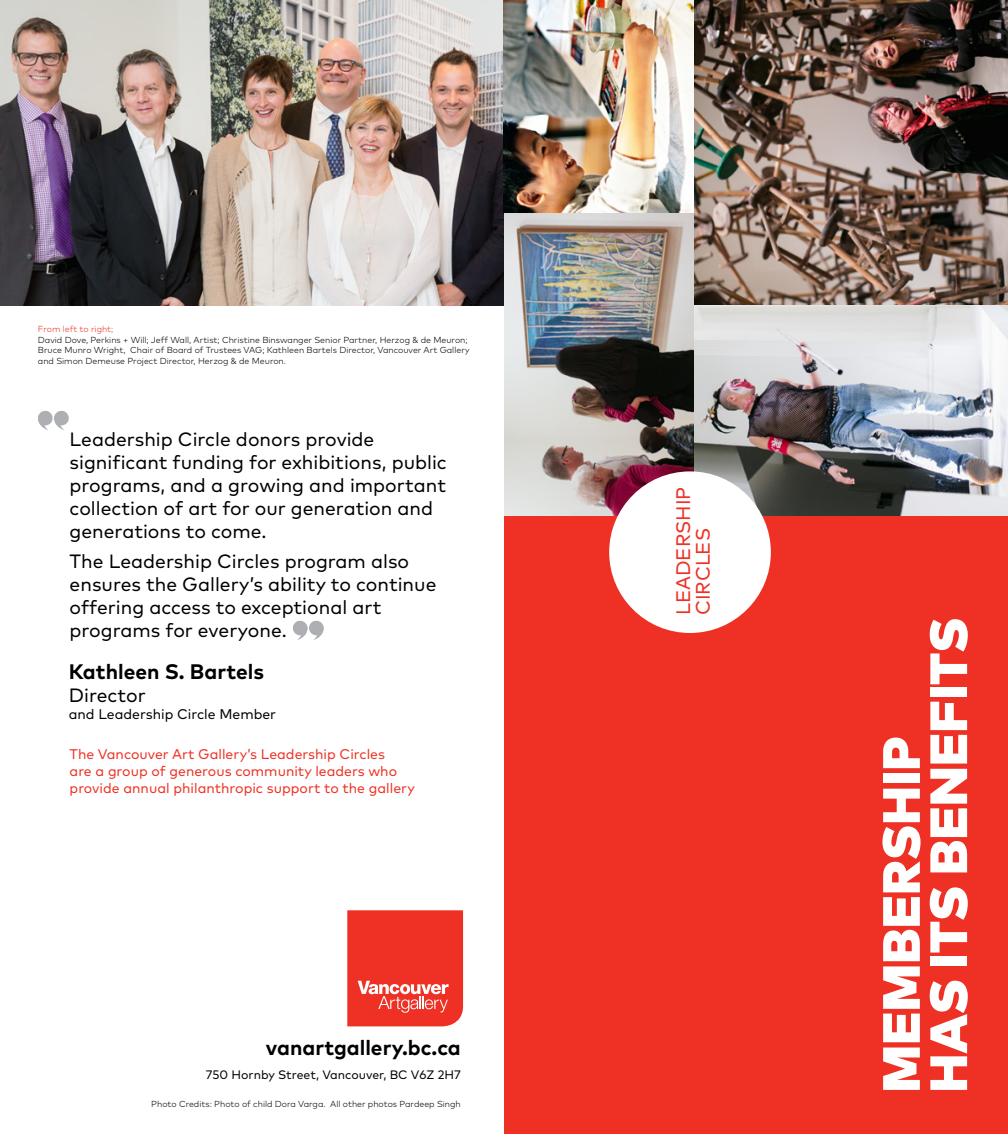
<style>
.page{position:relative;width:1008px;height:1134px;background:#fff}
.page>*{position:absolute;margin:0;border:0;box-sizing:border-box;transform-origin:0 0}
.t1{font:900 52.5px/47.2px "Mark Pro";color:#fff}
.t2{font:700 21px "Mark Pro";color:#000}
.t3{font:19.6px/19.6px "Mark Pro";color:#ee3124}
.t4{font:19.25px/23.1px "Mark Pro";color:#000}
.t5{font:14px/16.8px "Mark Pro";color:#ee3124}
.t6{font:14px "Mark Pro";color:#000}
.t7{font:12.25px "Mark Pro";color:#000}
.t8{font:300 8.75px/10.5px "Mark Pro";color:#000}
.t9{font:300 8.75px "Mark Pro";letter-spacing:-.005em;color:#ee3124}
</style>
<div class="page">
<img style="left:0;top:0;width:504px;height:306px">
<svg style="left:347px;top:910px;width:116px;height:116px;background:#ef4033"></svg>
<svg style="left:38px;top:410px;width:31px;height:20px"></svg>
<svg style="left:293px;top:620px;width:31px;height:20px"></svg>
<div style="left:504px;top:516px;width:504px;height:618px;background:#ee3124"></div>
<img style="left:504px;top:0;width:504px;height:516px">
<img style="left:694px;top:306px;width:314px;height:210px">
<div style="left:609px;top:471px;width:162px;height:162px;background:#fff;border-radius:50%"></div>
<p class="t9" style="left:38px;top:323px;width:77px">From left to right;</p>
<p class="t8" style="left:38px;top:334px;width:433px">David Dove, Perkins + Will; Jeff Wall, Artist; Christine Binswanger Senior Partner, Herzog &amp; de Meuron;<br>Bruce Munro Wright, Chair of Board of Trustees VAG; Kathleen Bartels Director, Vancouver Art Gallery and Simon Demeuse Project Director, Herzog &amp; de Meuron.</p>
<h3 class="t4" style="left:70px;top:426px;width:379px">Leadership Circle donors provide significant funding for exhibitions, public programs, and a growing and important collection of art for our generation and generations to come.</h3>
<h3 class="t4" style="left:70px;top:548px;width:368px">The Leadership Circles program also ensures the Gallery’s ability to continue offering access to exceptional art programs for everyone.</h3>
<h2 class="t2" style="left:69px;top:655px;width:197px">Kathleen S. Bartels</h2>
<h3 class="t4" style="left:69px;top:682px;width:79px">Director</h3>
<h3 class="t6" style="left:69px;top:704px;width:209px">and Leadership Circle Member</h3>
<h3 class="t5" style="left:70px;top:745px;width:347px">The Vancouver Art Gallery’s Leadership Circles<br>are a group of generous community leaders who provide annual philanthropic support to the gallery</h3>
<h2 class="t2" style="left:266px;top:1031px;width:196px">vanartgallery.bc.ca</h2>
<h3 class="t7" style="left:206px;top:1066px;width:257px">750 Hornby Street, Vancouver, BC V6Z 2H7</h3>
<p class="t8" style="left:151px;top:1098px;width:311px">Photo Credits: Photo of child Dora Varga. All other photos Pardeep Singh</p>
<h3 class="t3" style="left:672px;top:615px;width:130px;rotate:-90deg">LEADERSHIP<br>CIRCLES</h3>
<h1 class="t1" style="left:873px;top:1093px;width:476px;rotate:-90deg">MEMBERSHIP<br>HAS ITS BENEFITS</h1>
</div>
